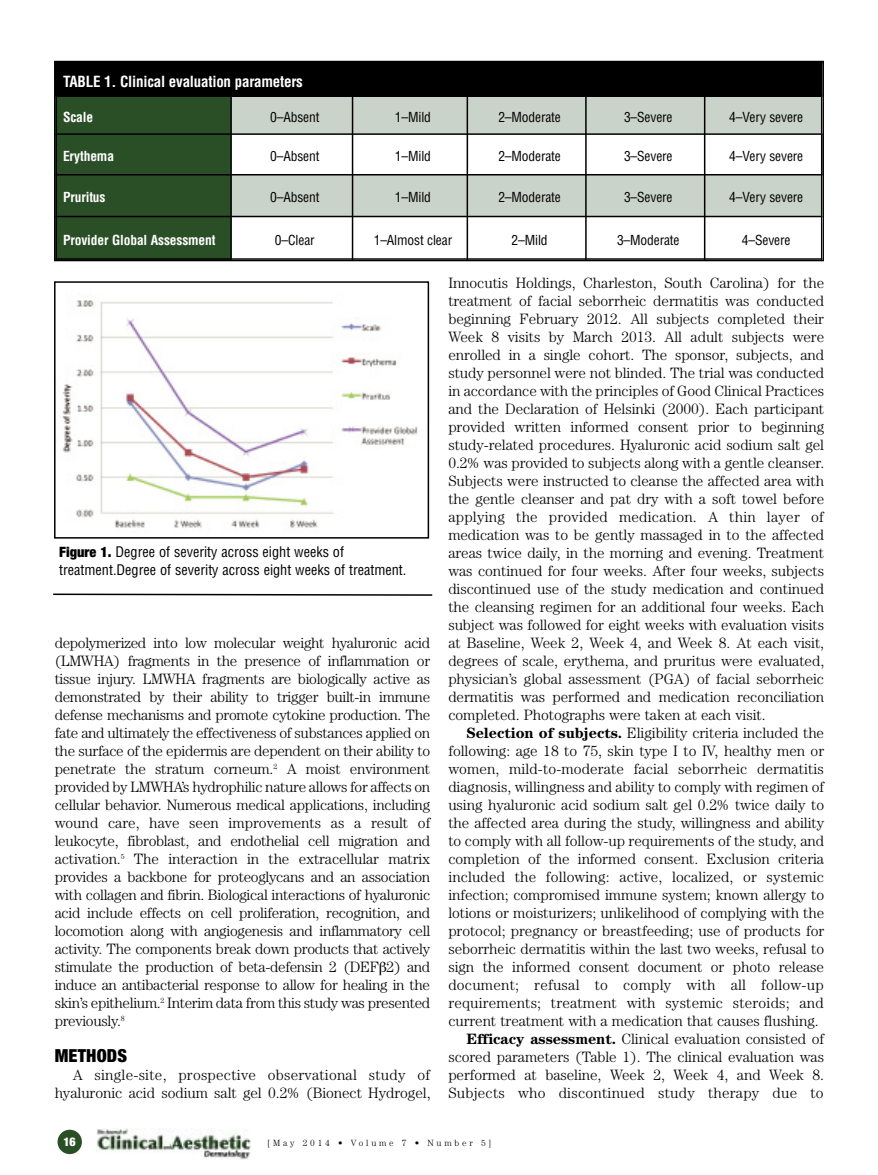
<style>
.page{position:relative;width:878px;height:1175px;background:#fff}
.page>*{position:absolute;margin:0;border:0;box-sizing:border-box;transform-origin:0 0}
.t1{font:900 condensed 18px "Helvetica Neue LT Std";letter-spacing:.01em;color:#000}
.t2{font:300 15px/18px "Century Std";letter-spacing:-.005em;color:#000;text-align:justify}
.t3{font:300 15px "Century Std";letter-spacing:.015em;color:#000}
.t4{font:700 condensed 15px "Helvetica";letter-spacing:-.015em;color:#fff}
.t5{font:condensed 14.25px/18px "Helvetica";color:#000}
.t6{font:condensed 13.5px "Helvetica";letter-spacing:-.01em;color:#000}
.t7{font:700 condensed 13.5px "Helvetica";letter-spacing:-.01em;color:#fff}
.t8{font:900 condensed 12px "Helvetica Neue LT Std";color:#fff}
.t9{font:300 9px "Century Std";letter-spacing:.31em;color:#000}
.s1{font-family:"Helvetica Neue LT Std";font-weight:900}
.s2{font-weight:700}
</style>
<div class="page">
<div style="left:58px;top:1129px;width:24px;height:25px;background:#2a4e26;border-radius:50%"></div>
<img style="left:96px;top:1128px;width:155px;height:31px">
<div style="left:56px;top:62px;width:765px;height:34px;background:#000"></div>
<div style="left:56px;top:96px;width:175px;height:38px;background:#2a4e26"></div>
<div style="left:231px;top:96px;width:121px;height:38px;background:#cad3c9"></div>
<div style="left:352px;top:96px;width:115px;height:38px;background:#cad3c9"></div>
<div style="left:467px;top:96px;width:119px;height:38px;background:#cad3c9"></div>
<div style="left:586px;top:96px;width:118px;height:38px;background:#cad3c9"></div>
<div style="left:704px;top:96px;width:118px;height:38px;background:#cad3c9"></div>
<div style="left:56px;top:134px;width:175px;height:41px;background:#2a4e26"></div>
<div style="left:56px;top:175px;width:175px;height:41px;background:#2a4e26"></div>
<div style="left:231px;top:175px;width:121px;height:41px;background:#cad3c9"></div>
<div style="left:352px;top:175px;width:115px;height:41px;background:#cad3c9"></div>
<div style="left:467px;top:175px;width:119px;height:41px;background:#cad3c9"></div>
<div style="left:586px;top:175px;width:118px;height:41px;background:#cad3c9"></div>
<div style="left:704px;top:175px;width:118px;height:41px;background:#cad3c9"></div>
<div style="left:56px;top:216px;width:175px;height:44px;background:#2a4e26"></div>
<hr style="left:56px;top:62px;width:1px;height:198px;background:#000">
<hr style="left:230px;top:95px;width:2px;height:165px;background:#000">
<hr style="left:352px;top:95px;width:1px;height:165px;background:#000">
<hr style="left:466px;top:95px;width:2px;height:165px;background:#000">
<hr style="left:585px;top:95px;width:1px;height:165px;background:#000">
<hr style="left:704px;top:95px;width:1px;height:165px;background:#000">
<hr style="left:820px;top:62px;width:2px;height:198px;background:#000">
<hr style="left:56px;top:95px;width:766px;height:2px;background:#000">
<hr style="left:56px;top:133px;width:766px;height:2px;background:#000">
<hr style="left:56px;top:174px;width:766px;height:1px;background:#000">
<hr style="left:56px;top:216px;width:766px;height:1px;background:#000">
<hr style="left:56px;top:258px;width:766px;height:2px;background:#000">
<img style="left:62px;top:300px;width:356px;height:228px">
<div style="left:54px;top:281px;width:375px;height:257px;border:2px solid #000"></div>
<svg style="left:53px;top:593px;width:380px;height:3px"></svg>
<p class="t4" style="left:63px;top:73px;width:241px">TABLE 1. Clinical evaluation parameters</p>
<p class="t7" style="left:63px;top:109px;width:32px">Scale</p>
<p class="t6" style="left:270px;top:109px;width:51px">0–Absent</p>
<p class="t6" style="left:395px;top:109px;width:38px">1–Mild</p>
<p class="t6" style="left:498px;top:109px;width:64px">2–Moderate</p>
<p class="t6" style="left:624px;top:109px;width:50px">3–Severe</p>
<p class="t6" style="left:729px;top:109px;width:76px">4–Very severe</p>
<p class="t7" style="left:63px;top:149px;width:53px">Erythema</p>
<p class="t6" style="left:270px;top:149px;width:51px">0–Absent</p>
<p class="t6" style="left:395px;top:149px;width:38px">1–Mild</p>
<p class="t6" style="left:498px;top:149px;width:64px">2–Moderate</p>
<p class="t6" style="left:624px;top:149px;width:50px">3–Severe</p>
<p class="t6" style="left:729px;top:149px;width:76px">4–Very severe</p>
<p class="t7" style="left:63px;top:190px;width:44px">Pruritus</p>
<p class="t6" style="left:270px;top:190px;width:51px">0–Absent</p>
<p class="t6" style="left:395px;top:190px;width:38px">1–Mild</p>
<p class="t6" style="left:498px;top:190px;width:64px">2–Moderate</p>
<p class="t6" style="left:624px;top:190px;width:50px">3–Severe</p>
<p class="t6" style="left:729px;top:190px;width:76px">4–Very severe</p>
<p class="t7" style="left:63px;top:232px;width:154px">Provider Global Assessment</p>
<p class="t6" style="left:275px;top:232px;width:41px">0–Clear</p>
<p class="t6" style="left:374px;top:232px;width:80px">1–Almost clear</p>
<p class="t6" style="left:511px;top:232px;width:38px">2–Mild</p>
<p class="t6" style="left:617px;top:232px;width:64px">3–Moderate</p>
<p class="t6" style="left:742px;top:232px;width:50px">4–Severe</p>
<p class="t5" style="left:59px;top:542px;width:349px"><span class="s1">Figure 1.</span> Degree of severity across eight weeks of treatment.Degree of severity across eight weeks of treatment.</p>
<p class="t2" style="left:55px;top:635px;width:377px">depolymerized into low molecular weight hyaluronic acid (LMWHA) fragments in the presence of inflammation or tissue injury. LMWHA fragments are biologically active as demonstrated by their ability to trigger built-in immune defense mechanisms and promote cytokine production. The fate and ultimately the effectiveness of substances applied on the surface of the epidermis are dependent on their ability to penetrate the stratum corneum.<sup>2</sup> A moist environment provided by LMWHA’s hydrophilic nature allows for affects on cellular behavior. Numerous medical applications, including wound care, have seen improvements as a result of leukocyte, fibroblast, and endothelial cell migration and activation.<sup>5</sup> The interaction in the extracellular matrix provides a backbone for proteoglycans and an association with collagen and fibrin. Biological interactions of hyaluronic acid include effects on cell proliferation, recognition, and locomotion along with angiogenesis and inflammatory cell activity. The components break down products that actively stimulate the production of beta-defensin 2 (DEF 2) and induce an antibacterial response to allow for healing in the skin’s epithelium.<sup>2</sup> Interim data from this study was presented previously.<sup>8</sup></p>
<p class="t1" style="left:55px;top:1049px;width:74px">METHODS</p>
<p class="t2" style="left:55px;top:1067px;width:377px;text-align:right">A single-site, prospective observational study of hyaluronic acid sodium salt gel 0.2% (Bionect Hydrogel,</p>
<p class="t2" style="left:448px;top:275px;width:377px">Innocutis Holdings, Charleston, South Carolina) for the treatment of facial seborrheic dermatitis was conducted beginning February 2012. All subjects completed their Week 8 visits by March 2013. All adult subjects were enrolled in a single cohort. The sponsor, subjects, and study personnel were not blinded. The trial was conducted in accordance with the principles of Good Clinical Practices and the Declaration of Helsinki (2000). Each participant provided written informed consent prior to beginning study-related procedures. Hyaluronic acid sodium salt gel 0.2% was provided to subjects along with a gentle cleanser.<br>Subjects were instructed to cleanse the affected area with the gentle cleanser and pat dry with a soft towel before applying the provided medication. A thin layer of medication was to be gently massaged in to the affected areas twice daily, in the morning and evening. Treatment was continued for four weeks. After four weeks, subjects discontinued use of the study medication and continued the cleansing regimen for an additional four weeks. Each subject was followed for eight weeks with evaluation visits at Baseline, Week 2, Week 4, and Week 8. At each visit, degrees of scale, erythema, and pruritus were evaluated, physician’s global assessment (PGA) of facial seborrheic dermatitis was performed and medication reconciliation completed. Photographs were taken at each visit.</p>
<p class="t2" style="left:466px;top:725px;width:359px"><span class="s2">Selection of subjects.</span> Eligibility criteria included the</p>
<p class="t2" style="left:448px;top:743px;width:377px">following: age 18 to 75, skin type I to IV, healthy men or</p>
<p class="t2" style="left:448px;top:761px;width:377px">women, mild-to-moderate facial seborrheic dermatitis</p>
<p class="t2" style="left:448px;top:779px;width:377px">diagnosis, willingness and ability to comply with regimen of</p>
<p class="t2" style="left:448px;top:797px;width:377px">using hyaluronic acid sodium salt gel 0.2% twice daily to</p>
<p class="t2" style="left:448px;top:815px;width:377px">the affected area during the study, willingness and ability</p>
<p class="t2" style="left:448px;top:833px;width:377px">to comply with all follow-up requirements of the study, and</p>
<p class="t2" style="left:448px;top:851px;width:377px">completion of the informed consent. Exclusion criteria</p>
<p class="t2" style="left:448px;top:869px;width:377px">included the following: active, localized, or systemic</p>
<p class="t2" style="left:448px;top:887px;width:377px">infection; compromised immune system; known allergy to</p>
<p class="t2" style="left:448px;top:905px;width:377px">lotions or moisturizers; unlikelihood of complying with the</p>
<p class="t2" style="left:448px;top:923px;width:377px">protocol; pregnancy or breastfeeding; use of products for</p>
<p class="t2" style="left:448px;top:941px;width:377px">seborrheic dermatitis within the last two weeks, refusal to</p>
<p class="t2" style="left:448px;top:959px;width:377px">sign the informed consent document or photo release</p>
<p class="t3" style="left:448px;top:980px;width:377px">document; refusal to comply with all follow-up</p>
<p class="t2" style="left:448px;top:995px;width:377px">requirements; treatment with systemic steroids; and</p>
<p class="t2" style="left:448px;top:1013px;width:372px">current treatment with a medication that causes flushing.</p>
<p class="t2" style="left:466px;top:1031px;width:359px"><span class="s2">Efficacy assessment.</span> Clinical evaluation consisted of</p>
<p class="t2" style="left:448px;top:1049px;width:377px">scored parameters (Table 1). The clinical evaluation was</p>
<p class="t2" style="left:448px;top:1067px;width:377px">performed at baseline, Week 2, Week 4, and Week 8.</p>
<p class="t3" style="left:448px;top:1088px;width:377px">Subjects who discontinued study therapy due to</p>
<p class="t8" style="left:64px;top:1137px;width:14px">16</p>
<p class="t9" style="left:267px;top:1139px;width:225px">[May 2014 • Volume 7 • Number 5]</p>
</div>
